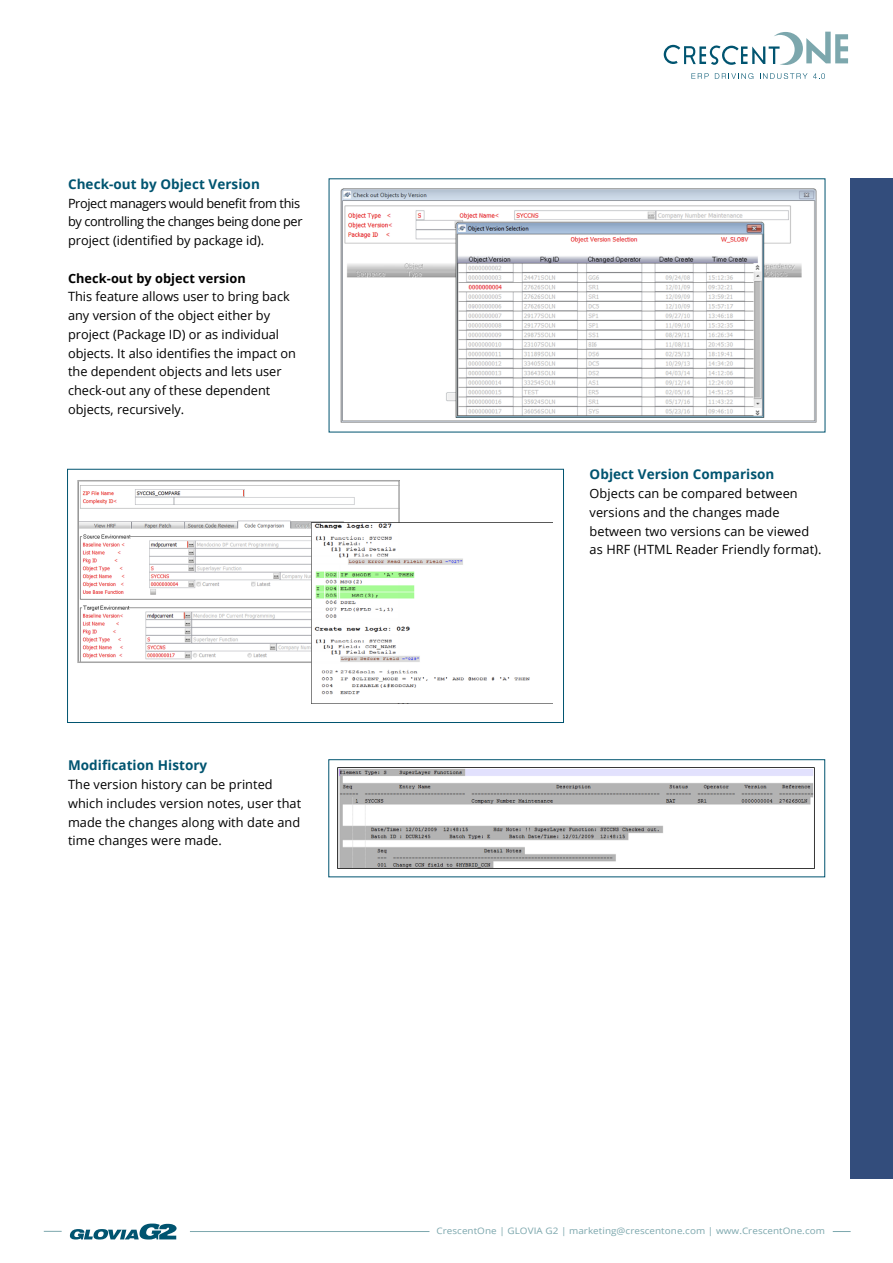
<style>
.page{position:relative;width:893px;height:1263px;background:#fff}
.page>*{position:absolute;margin:0;border:0;box-sizing:border-box;transform-origin:0 0}
.t1{font:700 13.5px "Open Sans";letter-spacing:.005em;color:#005470}
.t2{font:12.75px/18.8px "Open Sans";color:#000}
.t3{font:12.75px/18.8px "Open Sans";letter-spacing:-.03em;color:#000}
.t4{font:700 12.75px "Open Sans";letter-spacing:.005em;color:#000}
.t5{font:9px "Open Sans";letter-spacing:.005em;color:#7ca7ad;scale:1.1 1}
</style>
<div class="page">
<svg style="left:69px;top:1223px;width:108px;height:16px"></svg>
<hr style="left:190px;top:1231px;width:239px;height:1px;background:#7ca7ad">
<svg style="left:833px;top:1231px;width:18px;height:1px"></svg>
<svg style="left:44px;top:1231px;width:18px;height:1px"></svg>
<svg style="left:691px;top:73px;width:18px;height:6px"></svg>
<svg style="left:715px;top:73px;width:38px;height:6px"></svg>
<svg style="left:760px;top:73px;width:47px;height:6px"></svg>
<svg style="left:813px;top:73px;width:12px;height:6px"></svg>
<svg style="left:664px;top:32px;width:184px;height:33px"></svg>
<div style="left:851px;top:179px;width:42px;height:1000px;background:#334d7c"></div>
<img style="left:337px;top:768px;width:477px;height:100px">
<div style="left:329px;top:759px;width:496px;height:118px;border:1px solid #005470"></div>
<img style="left:340px;top:188px;width:476px;height:235px">
<div style="left:67px;top:469px;width:497px;height:254px;border:1px solid #005470"></div>
<img style="left:80px;top:485px;width:317px;height:175px">
<div style="left:77px;top:480px;width:323px;height:183px;border:2px solid #a6a6a6"></div>
<img style="left:312px;top:522px;width:240px;height:173px">
<p class="t1" style="left:68px;top:174px;width:193px">Check-out by Object Version</p>
<p class="t3" style="left:68px;top:193px;width:236px">Project managers would benefit from this by controlling the changes being done per project (identified by package id).</p>
<p class="t4" style="left:68px;top:269px;width:179px">Check-out by object version</p>
<p class="t2" style="left:68px;top:287px;width:230px">This feature allows user to bring back any version of the object either by project (Package ID) or as individual objects. It also identifies the impact on the dependent objects and lets user check-out any of these dependent objects, recursively.</p>
<p class="t1" style="left:68px;top:756px;width:141px">Modification History</p>
<p class="t2" style="left:68px;top:775px;width:235px">The version history can be printed which includes version notes, user that made the changes along with date and time changes were made.</p>
<p class="t1" style="left:590px;top:465px;width:186px">Object Version Comparison</p>
<p class="t2" style="left:590px;top:484px;width:233px">Objects can be compared between versions and the changes made between two versions can be viewed as HRF (HTML Reader Friendly format).</p>
<p class="t5" style="left:436px;top:1224px;width:355px">CrescentOne | GLOVIA G2 | marketing@crescentone.com | www.CrescentOne.com</p>
</div>
